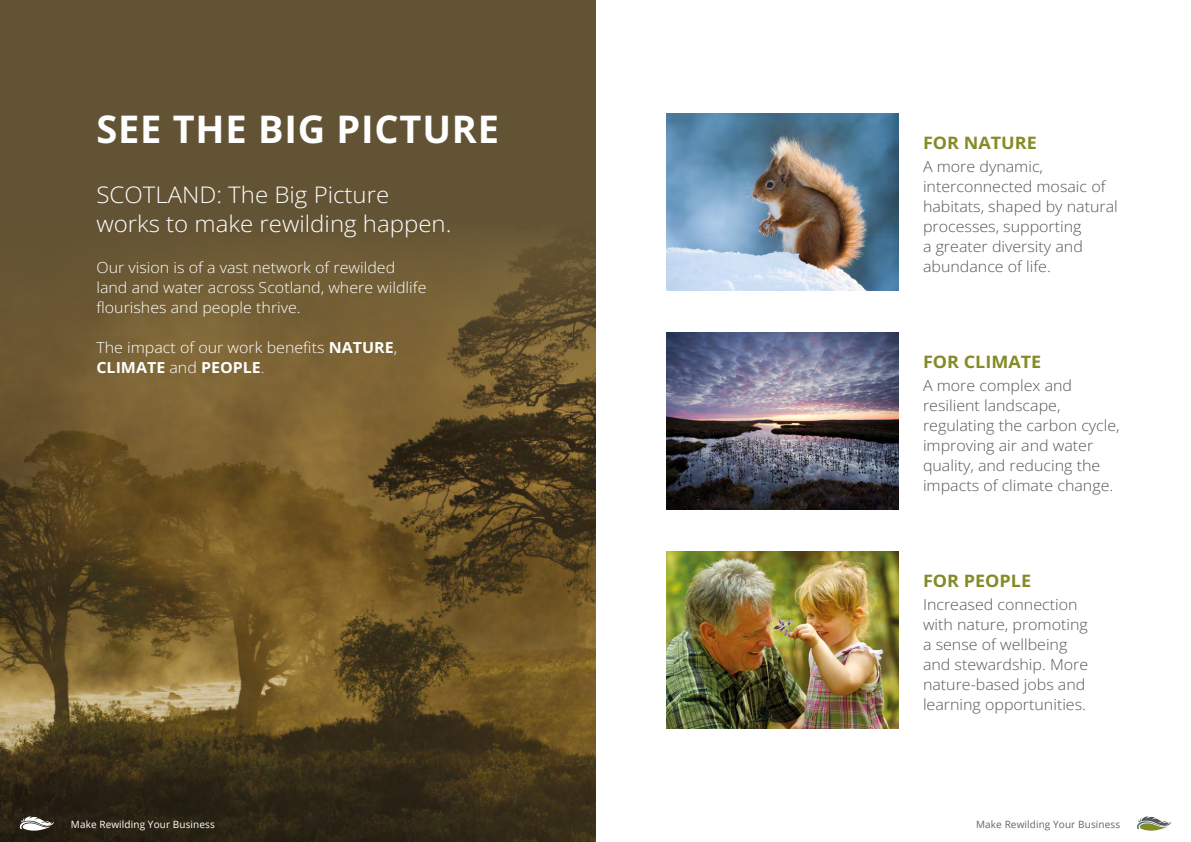
<style>
.page{position:relative;width:1191px;height:842px;background:#fff}
.page>*{position:absolute;margin:0;border:0;box-sizing:border-box;transform-origin:0 0}
.Section_heading{font:700 38px "Open Sans";letter-spacing:.02em;color:#fff}
.Intro_24{font:300 22.8px/28.8px "Open Sans";color:#fff;scale:1.05 1}
.Sub_3{font:700 17.1px "Open Sans";color:#848b26;scale:1.05 1}
.Intro_16{font:300 15.2px/20px "Open Sans";color:#585758;scale:1.05 1}
.Intro_16-2{font:300 15.2px/20px "Open Sans";color:#fff;scale:1.05 1}
.t1{font:10px "Open Sans";letter-spacing:.01em;color:#666464}
.t2{font:10px "Open Sans";letter-spacing:.01em;color:#fff}
.s1{font-weight:700}
</style>
<div class="page">
<div style="left:0;top:0;width:595px;height:842px;background:#625334"></div>
<img style="left:0;top:241px;width:595px;height:601px">
<img style="left:666px;top:332px;width:232px;height:178px">
<img style="left:666px;top:113px;width:232px;height:178px">
<img style="left:666px;top:551px;width:232px;height:178px">
<svg style="left:1137px;top:816px;width:34px;height:15px"></svg>
<svg style="left:20px;top:816px;width:34px;height:15px"></svg>
<p class="Section_heading" style="left:96px;top:103px;width:404px">SEE THE BIG PICTURE</p>
<p class="Intro_24" style="left:96px;top:180px;width:339px">SCOTLAND: The Big Picture works to make rewilding happen.</p>
<p class="Intro_16-2" style="left:96px;top:257px;width:316px">Our vision is of a vast network of rewilded land and water across Scotland, where wildlife flourishes and people thrive.</p>
<p class="Intro_16-2" style="left:96px;top:337px;width:288px">The impact of our work benefits <span class="s1">NATURE</span>,<br><span class="s1">CLIMATE</span> and <span class="s1">PEOPLE</span>.</p>
<p class="t2" style="left:71px;top:817px;width:145px">Make Rewilding Your Business</p>
<p class="Sub_3" style="left:923px;top:131px;width:110px">FOR NATURE</p>
<p class="Intro_16" style="left:923px;top:156px;width:187px">A more dynamic, interconnected mosaic of habitats, shaped by natural processes, supporting<br>a greater diversity and abundance of life.</p>
<p class="Sub_3" style="left:923px;top:350px;width:114px">FOR CLIMATE</p>
<p class="Intro_16" style="left:923px;top:375px;width:189px">A more complex and resilient landscape, regulating the carbon cycle, improving air and water quality, and reducing the impacts of climate change.</p>
<p class="Sub_3" style="left:923px;top:569px;width:104px">FOR PEOPLE</p>
<p class="Intro_16" style="left:923px;top:594px;width:159px">Increased connection with nature, promoting a sense of wellbeing and stewardship. More nature-based jobs and learning opportunities.</p>
<p class="t1" style="left:976px;top:817px;width:145px">Make Rewilding Your Business</p>
</div>
